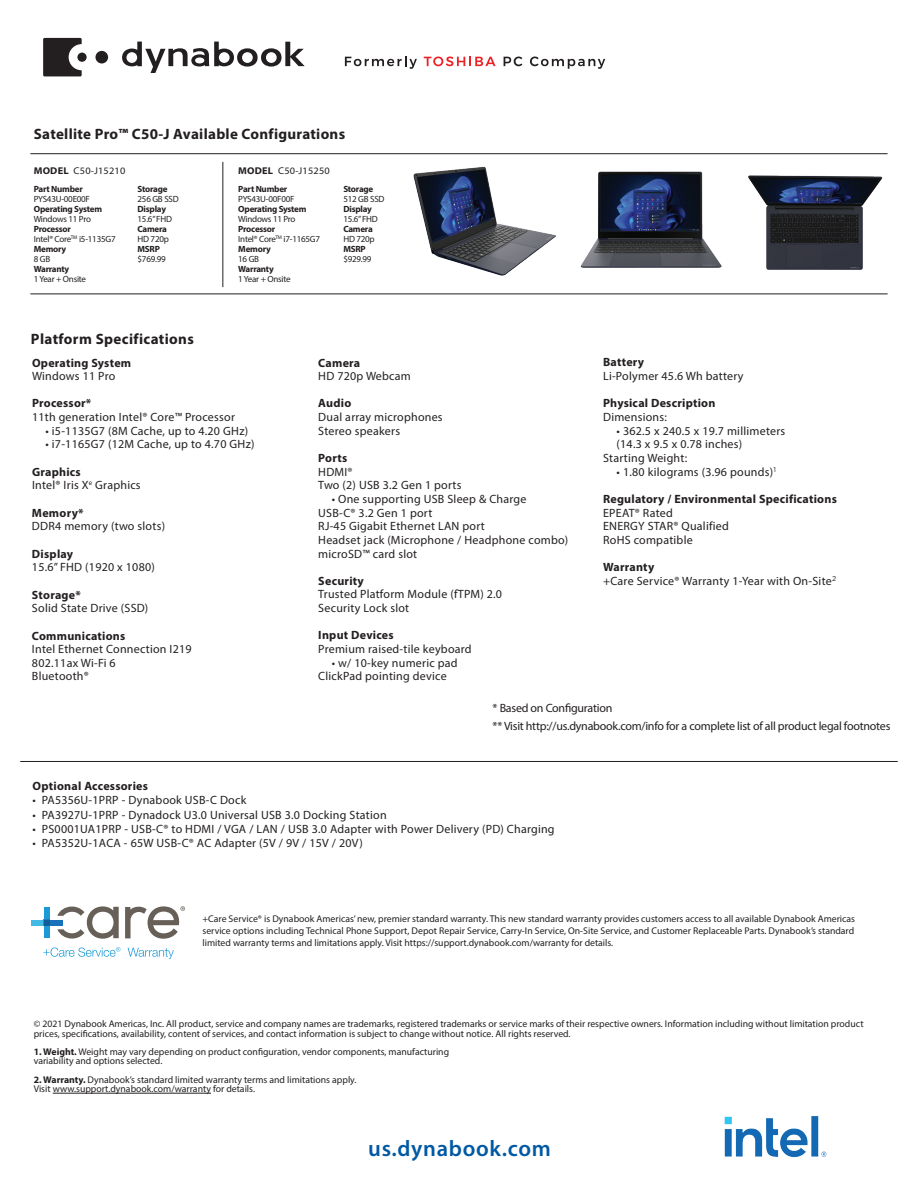
<style>
.page{position:relative;width:918px;height:1188px;background:#fff}
.page>*{position:absolute;margin:0;border:0;box-sizing:border-box;transform-origin:0 0}
.t1{font:600 22.5px "Myriad Pro";letter-spacing:.03em;color:#0159a4}
.t2{font:700 15px "Myriad Pro";letter-spacing:.02em;color:#231f20}
.t3{font:12px/13.6px "Myriad Pro";letter-spacing:.02em;color:#231f20}
.t4{font:700 12px "Myriad Pro";letter-spacing:.02em;color:#231f20}
.t5{font:12px/18px "Myriad Pro";letter-spacing:-.02em;color:#231f20}
.t6{font:9.9px "Myriad Pro";letter-spacing:.02em;color:#231f20;scale:1.05 1}
.t7{font:9.75px/9.3px "Myriad Pro";color:#231f20}
.t8{font:9px/10.1px "Myriad Pro";letter-spacing:-.025em;color:#231f20}
.t9{font:700 9px "Myriad Pro";letter-spacing:-.025em;color:#231f20}
.s1{font-weight:700}
</style>
<div class="page">
<hr style="left:53px;top:1093px;width:158px;height:1px;background:#231f20">
<svg style="left:43px;top:38px;width:39px;height:38px"></svg>
<div style="left:77px;top:53px;width:10px;height:9px;background:#231f20;border-radius:50%"></div>
<div style="left:95px;top:51px;width:13px;height:12px;background:#231f20;border-radius:50%"></div>
<svg style="left:122px;top:42px;width:183px;height:31px"></svg>
<svg style="left:345px;top:56px;width:72px;height:13px"></svg>
<svg style="left:424px;top:57px;width:72px;height:9px"></svg>
<svg style="left:504px;top:57px;width:18px;height:9px"></svg>
<svg style="left:530px;top:57px;width:75px;height:12px"></svg>
<img style="left:725px;top:1116px;width:102px;height:41px">
<hr style="left:20px;top:761px;width:878px;height:1px;background:#231f20">
<hr style="left:30px;top:294px;width:858px;height:1px;background:#231f20">
<hr style="left:30px;top:153px;width:858px;height:1px;background:#231f20">
<img style="left:590px;top:171px;width:128px;height:97px">
<img style="left:718px;top:175px;width:165px;height:95px">
<img style="left:413px;top:166px;width:177px;height:110px">
<svg style="left:43px;top:947px;width:77px;height:10px"></svg>
<svg style="left:128px;top:948px;width:46px;height:11px"></svg>
<svg style="left:125px;top:906px;width:60px;height:33px"></svg>
<svg style="left:57px;top:906px;width:62px;height:33px"></svg>
<div style="left:31px;top:920px;width:14px;height:5px;background:#43b9e5"></div>
<div style="left:49px;top:920px;width:13px;height:5px;background:#1971ba"></div>
<div style="left:44px;top:907px;width:6px;height:13px;background:#1b9ad7"></div>
<div style="left:44px;top:925px;width:6px;height:13px;background:#1b9ad7"></div>
<svg style="left:44px;top:920px;width:6px;height:5px"></svg>
<hr style="left:223px;top:162px;width:1px;height:125px;background:#231f20">
<p class="t2" style="left:34px;top:124px;width:313px">Satellite Pro™ C50-J Available Configurations</p>
<p class="t6" style="left:34px;top:165px;width:89px"><span class="s1">MODEL</span> C50-J15210</p>
<p class="t6" style="left:238px;top:165px;width:89px"><span class="s1">MODEL</span> C50-J15250</p>
<p class="t9" style="left:34px;top:183px;width:51px">Part Number</p>
<p class="t8" style="left:34px;top:194px;width:58px">PYS43U-00E00F</p>
<p class="t9" style="left:34px;top:203px;width:70px">Operating System</p>
<p class="t8" style="left:34px;top:214px;width:59px">Windows 11 Pro</p>
<p class="t8" style="left:34px;top:224px;width:83px"><span class="s1">Processor<br></span>Intel® Core<sup>TM</sup> i5-1135G7<br><span class="s1">Memory</span></p>
<p class="t8" style="left:34px;top:254px;width:18px">8 GB</p>
<p class="t9" style="left:34px;top:263px;width:37px">Warranty</p>
<p class="t8" style="left:34px;top:274px;width:54px">1 Year + Onsite</p>
<p class="t9" style="left:138px;top:183px;width:32px">Storage</p>
<p class="t8" style="left:138px;top:194px;width:43px">256 GB SSD</p>
<p class="t9" style="left:138px;top:203px;width:30px">Display</p>
<p class="t8" style="left:138px;top:214px;width:36px">15.6” FHD</p>
<p class="t9" style="left:138px;top:223px;width:31px">Camera</p>
<p class="t8" style="left:138px;top:234px;width:33px">HD 720p</p>
<p class="t9" style="left:138px;top:243px;width:24px">MSRP</p>
<p class="t8" style="left:138px;top:254px;width:30px">$769.99</p>
<p class="t9" style="left:238px;top:183px;width:51px">Part Number</p>
<p class="t8" style="left:238px;top:194px;width:58px">PYS43U-00F00F</p>
<p class="t9" style="left:238px;top:203px;width:70px">Operating System</p>
<p class="t8" style="left:238px;top:214px;width:59px">Windows 11 Pro</p>
<p class="t8" style="left:238px;top:224px;width:83px"><span class="s1">Processor<br></span>Intel® Core<sup>TM</sup> i7-1165G7<br><span class="s1">Memory</span></p>
<p class="t8" style="left:238px;top:254px;width:22px">16 GB</p>
<p class="t9" style="left:238px;top:263px;width:37px">Warranty</p>
<p class="t8" style="left:238px;top:274px;width:54px">1 Year + Onsite</p>
<p class="t9" style="left:343px;top:183px;width:32px">Storage</p>
<p class="t8" style="left:343px;top:194px;width:43px">512 GB SSD</p>
<p class="t9" style="left:343px;top:203px;width:30px">Display</p>
<p class="t8" style="left:343px;top:214px;width:36px">15.6” FHD</p>
<p class="t9" style="left:343px;top:223px;width:31px">Camera</p>
<p class="t8" style="left:343px;top:234px;width:33px">HD 720p</p>
<p class="t9" style="left:343px;top:243px;width:24px">MSRP</p>
<p class="t8" style="left:343px;top:254px;width:30px">$929.99</p>
<p class="t2" style="left:31px;top:329px;width:164px">Platform Specifications</p>
<p class="t4" style="left:32px;top:355px;width:101px">Operating System</p>
<p class="t3" style="left:32px;top:369px;width:85px">Windows 11 Pro</p>
<p class="t4" style="left:32px;top:396px;width:61px">Processor*</p>
<p class="t3" style="left:32px;top:410px;width:204px">11th generation Intel® Core™ Processor</p>
<p class="t3" style="left:46px;top:424px;width:204px">• i5-1135G7 (8M Cache, up to 4.20 GHz)</p>
<p class="t3" style="left:46px;top:437px;width:211px">• i7-1165G7 (12M Cache, up to 4.70 GHz)</p>
<p class="t3" style="left:32px;top:465px;width:110px"><span class="s1">Graphics<br></span>Intel® Iris X<sup>e</sup> Graphics</p>
<p class="t4" style="left:32px;top:505px;width:53px">Memory*</p>
<p class="t3" style="left:32px;top:519px;width:135px">DDR4 memory (two slots)</p>
<p class="t4" style="left:32px;top:546px;width:43px">Display</p>
<p class="t3" style="left:32px;top:560px;width:124px">15.6” FHD (1920 x 1080)</p>
<p class="t4" style="left:32px;top:587px;width:50px">Storage*</p>
<p class="t3" style="left:32px;top:601px;width:118px">Solid State Drive (SSD)</p>
<p class="t4" style="left:32px;top:628px;width:95px">Communications</p>
<p class="t3" style="left:32px;top:642px;width:161px">Intel Ethernet Connection I219<br>802.11ax Wi-Fi 6<br>Bluetooth®</p>
<p class="t4" style="left:318px;top:355px;width:43px">Camera</p>
<p class="t3" style="left:318px;top:369px;width:94px">HD 720p Webcam</p>
<p class="t4" style="left:318px;top:396px;width:35px">Audio</p>
<p class="t3" style="left:318px;top:410px;width:126px">Dual array microphones<br>Stereo speakers</p>
<p class="t4" style="left:318px;top:450px;width:30px">Ports</p>
<p class="t3" style="left:318px;top:465px;width:145px">HDMI®<br>Two (2) USB 3.2 Gen 1 ports</p>
<p class="t3" style="left:318px;top:492px;width:252px;text-indent:14px">• One supporting USB Sleep &amp; Charge<br>USB-C® 3.2 Gen 1 port<br>RJ-45 Gigabit Ethernet LAN port<br>Headset jack (Microphone / Headphone combo) microSD™ card slot</p>
<p class="t4" style="left:318px;top:573px;width:47px">Security</p>
<p class="t3" style="left:318px;top:587px;width:185px">Trusted Platform Module (fTPM) 2.0<br>Security Lock slot</p>
<p class="t4" style="left:318px;top:628px;width:77px">Input Devices</p>
<p class="t3" style="left:318px;top:642px;width:155px">Premium raised-tile keyboard</p>
<p class="t3" style="left:318px;top:656px;width:141px;text-indent:14px">• w/ 10-key numeric pad<br>ClickPad pointing device</p>
<p class="t4" style="left:603px;top:355px;width:43px">Battery</p>
<p class="t3" style="left:603px;top:369px;width:142px">Li-Polymer 45.6 Wh battery</p>
<p class="t4" style="left:603px;top:395px;width:114px">Physical Description</p>
<p class="t3" style="left:603px;top:410px;width:65px">Dimensions:</p>
<p class="t3" style="left:617px;top:424px;width:170px">• 362.5 x 240.5 x 19.7 millimeters</p>
<p class="t3" style="left:617px;top:437px;width:127px">(14.3 x 9.5 x 0.78 inches)</p>
<p class="t3" style="left:603px;top:451px;width:86px">Starting Weight:</p>
<p class="t3" style="left:617px;top:465px;width:161px">• 1.80 kilograms (3.96 pounds)<sup>1</sup></p>
<p class="t4" style="left:603px;top:491px;width:235px">Regulatory / Environmental Specifications</p>
<p class="t3" style="left:603px;top:506px;width:127px">EPEAT® Rated<br>ENERGY STAR® Qualified<br>RoHS compatible</p>
<p class="t3" style="left:603px;top:560px;width:235px"><span class="s1">Warranty<br></span>+Care Service® Warranty 1-Year with On-Site<sup>2</sup></p>
<p class="t5" style="left:493px;top:699px;width:399px">* Based on Configuration<br>** Visit http://us.dynabook.com/info for a complete list of all product legal footnotes</p>
<p class="t4" style="left:33px;top:778px;width:117px">Optional Accessories</p>
<p class="t3" style="left:33px;top:793px;width:215px">• PA5356U-1PRP - Dynabook USB-C Dock</p>
<p class="t3" style="left:33px;top:808px;width:356px">• PA3927U-1PRP - Dynadock U3.0 Universal USB 3.0 Docking Station</p>
<p class="t3" style="left:33px;top:822px;width:524px">• PS0001UA1PRP - USB-C® to HDMI / VGA / LAN / USB 3.0 Adapter with Power Delivery (PD) Charging</p>
<p class="t3" style="left:33px;top:836px;width:332px">• PA5352U-1ACA - 65W USB-C® AC Adapter (5V / 9V / 15V / 20V)</p>
<p class="t7" style="left:202px;top:912px;width:654px;line-height:12px;text-align:justify">+Care Service® is Dynabook Americas’ new, premier standard warranty. This new standard warranty provides customers access to all available Dynabook Americas service options including Technical Phone Support, Depot Repair Service, Carry-In Service, On-Site Service, and Customer Replaceable Parts. Dynabook’s standard limited warranty terms and limitations apply. Visit https://support.dynabook.com/warranty for details.</p>
<p class="t7" style="left:34px;top:1018px;width:831px;line-height:10.5px">© 2021 Dynabook Americas, Inc. All product, service and company names are trademarks, registered trademarks or service marks of their respective owners. Information including without limitation product prices, specifications, availability, content of services, and contact information is subject to change without notice. All rights reserved.</p>
<p class="t7" style="left:34px;top:1047px;width:417px"><span class="s1">1. Weight.</span> Weight may vary depending on product configuration, vendor components, manufacturing variability and options selected.</p>
<p class="t7" style="left:34px;top:1075px;width:324px"><span class="s1">2. Warranty.</span> Dynabook’s standard limited warranty terms and limitations apply.<br>Visit www.support.dynabook.com/warranty for details.</p>
<h1 class="t1" style="left:368px;top:1134px;width:184px">us.dynabook.com</h1>
</div>
